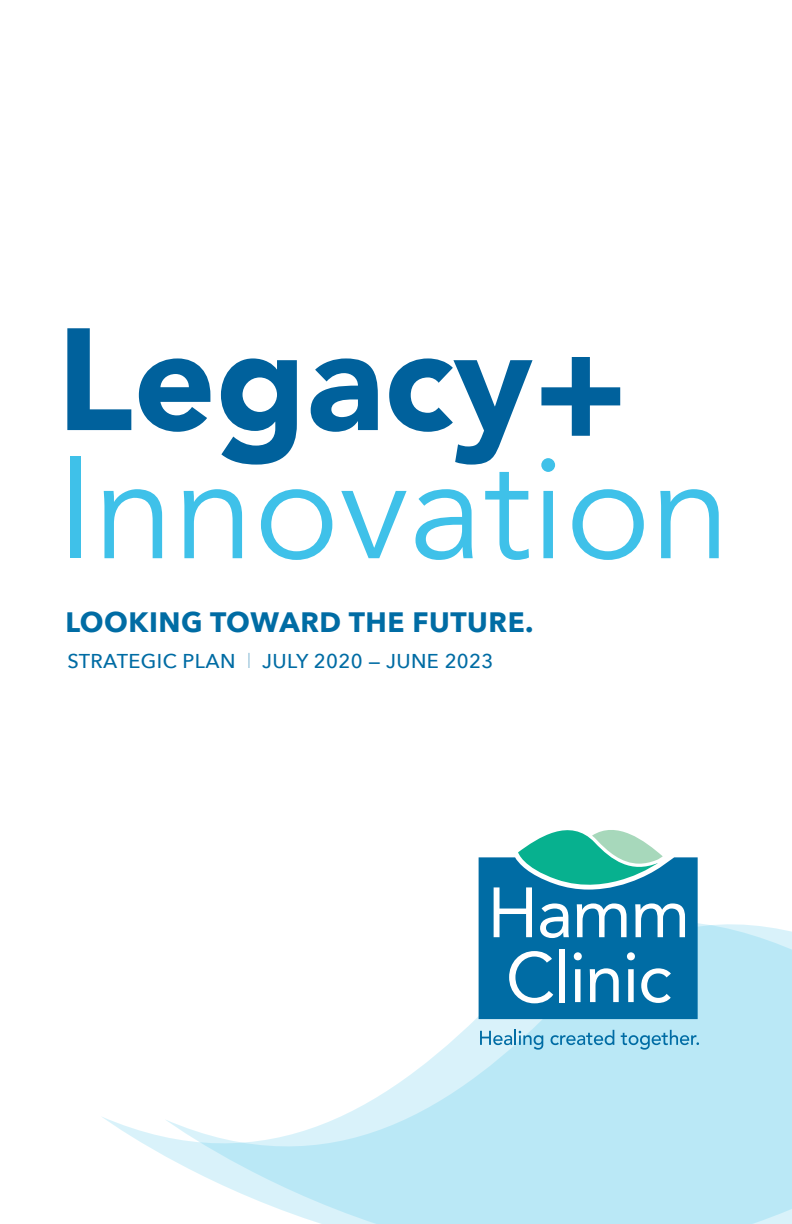
<style>
.page{position:relative;width:792px;height:1224px;background:#fff}
.page>*{position:absolute;margin:0;border:0;box-sizing:border-box;transform-origin:0 0}
.t1{font:143.8px "Avenir";color:#3fc1e9}
.t2{font:900 143.8px "Avenir";color:#00619c}
.t3{font:700 28px "Avenir Next";letter-spacing:.02em;color:#006ca4}
.t4{font:500 20px "Avenir Next";letter-spacing:.02em;color:#006ca4}
.s1{font-weight:200}
</style>
<div class="page">
<svg style="left:165px;top:912px;width:627px;height:312px;fill:#bae8f6"></svg>
<svg style="left:479px;top:830px;width:219px;height:189px"></svg>
<svg style="left:480px;top:1030px;width:63px;height:20px"></svg>
<svg style="left:551px;top:1030px;width:63px;height:15px"></svg>
<svg style="left:621px;top:1030px;width:78px;height:20px;background:#8fcbe3"></svg>
<p class="t2" style="left:56px;top:293px;width:574px">Legacy+</p>
<p class="t1" style="left:56px;top:426px;width:676px">Innovation</p>
<p class="t3" style="left:65px;top:598px;width:470px">LOOKING TOWARD THE FUTURE.</p>
<p class="t4" style="left:67px;top:644px;width:428px">STRATEGIC PLAN <span class="s1">l</span> JULY 2020 — JUNE 2023</p>
</div>
